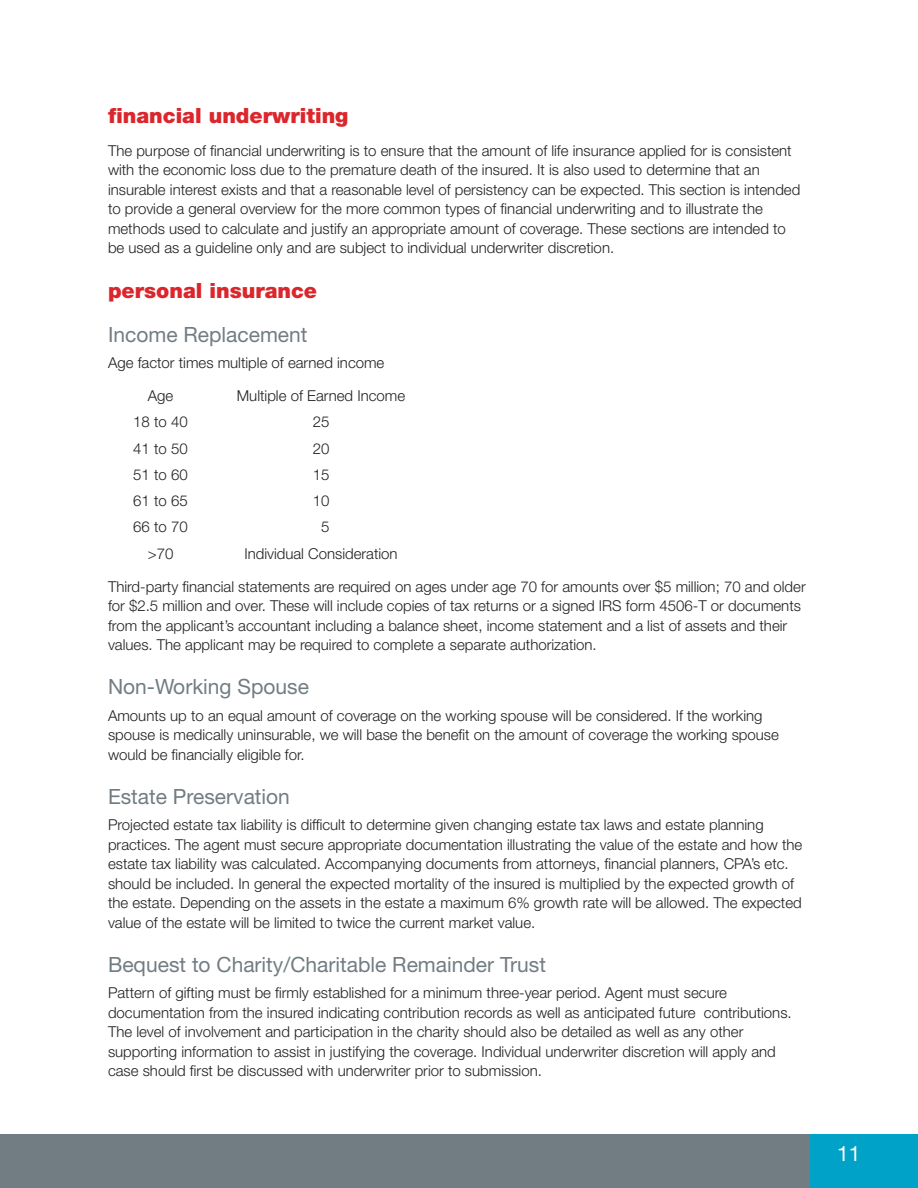
<style>
.page{position:relative;width:918px;height:1188px;background:#fff}
.page>*{position:absolute;margin:0;border:0;box-sizing:border-box;transform-origin:0 0}
.t1{font:21px "Helvetica Neue LT Std";color:#717d83}
.t2{font:900 21px "Helvetica Neue LT Std";color:#db262c}
.t3{font:21px "Helvetica Neue LT Std";color:#fff}
.t4{font:300 15px/19.5px "Helvetica Neue LT Std";color:#231f20}
</style>
<div class="page">
<div style="left:0;top:1134px;width:918px;height:54px;background:#717d83"></div>
<div style="left:810px;top:1134px;width:108px;height:54px;background:#00a3c7"></div>
<h1 class="t2" style="left:108px;top:103px;width:242px">financial underwriting</h1>
<p class="t4" style="left:108px;top:141px;width:694px">The purpose of financial underwriting is to ensure that the amount of life insurance applied for is consistent with the economic loss due to the premature death of the insured. It is also used to determine that an insurable interest exists and that a reasonable level of persistency can be expected. This section is intended to provide a general overview for the more common types of financial underwriting and to illustrate the methods used to calculate and justify an appropriate amount of coverage. These sections are intended to be used as a guideline only and are subject to individual underwriter discretion.</p>
<h1 class="t2" style="left:108px;top:278px;width:211px">personal insurance</h1>
<h1 class="t1" style="left:108px;top:322px;width:201px">Income Replacement</h1>
<p class="t4" style="left:108px;top:353px;width:278px">Age factor times multiple of earned income</p>
<p class="t4" style="left:148px;top:386px;width:27px">Age</p>
<p class="t4" style="left:237px;top:386px;width:170px">Multiple of Earned Income</p>
<p class="t4" style="left:133px;top:412px;width:56px">18 to 40</p>
<p class="t4" style="left:313px;top:412px;width:18px">25</p>
<p class="t4" style="left:133px;top:438px;width:56px">41 to 50</p>
<p class="t4" style="left:313px;top:438px;width:18px">20</p>
<p class="t4" style="left:133px;top:465px;width:56px">51 to 60</p>
<p class="t4" style="left:313px;top:465px;width:18px">15</p>
<p class="t4" style="left:133px;top:491px;width:56px">61 to 65</p>
<p class="t4" style="left:313px;top:491px;width:18px">10</p>
<p class="t4" style="left:133px;top:517px;width:56px">66 to 70</p>
<p class="t4" style="left:321px;top:517px;width:10px">5</p>
<p class="t4" style="left:148px;top:543px;width:27px">&gt;70</p>
<p class="t4" style="left:244px;top:543px;width:155px">Individual Consideration</p>
<p class="t4" style="left:108px;top:576px;width:699px">Third-party financial statements are required on ages under age 70 for amounts over $5 million; 70 and older for $2.5 million and over. These will include copies of tax returns or a signed IRS form 4506-T or documents from the applicant’s accountant including a balance sheet, income statement and a list of assets and their values. The applicant may be required to complete a separate authorization.</p>
<h1 class="t1" style="left:108px;top:675px;width:203px">Non-Working Spouse</h1>
<p class="t4" style="left:108px;top:705px;width:672px">Amounts up to an equal amount of coverage on the working spouse will be considered. If the working spouse is medically uninsurable, we will base the benefit on the amount of coverage the working spouse would be financially eligible for.</p>
<h1 class="t1" style="left:108px;top:784px;width:184px">Estate Preservation</h1>
<p class="t4" style="left:108px;top:815px;width:696px">Projected estate tax liability is difficult to determine given changing estate tax laws and estate planning practices. The agent must secure appropriate documentation illustrating the value of the estate and how the estate tax liability was calculated. Accompanying documents from attorneys, financial planners, CPA’s etc. should be included. In general the expected mortality of the insured is multiplied by the expected growth of the estate. Depending on the assets in the estate a maximum 6% growth rate will be allowed. The expected value of the estate will be limited to twice the current market value.</p>
<h1 class="t1" style="left:108px;top:952px;width:439px">Bequest to Charity/Charitable Remainder Trust</h1>
<p class="t4" style="left:108px;top:983px;width:685px">Pattern of gifting must be firmly established for a minimum three-year period. Agent must secure documentation from the insured indicating contribution records as well as anticipated future contributions.<br>The level of involvement and participation in the charity should also be detailed as well as any other supporting information to assist in justifying the coverage. Individual underwriter discretion will apply and case should first be discussed with underwriter prior to submission.</p>
<h1 class="t3" style="left:837px;top:1141px;width:25px">11</h1>
</div>
